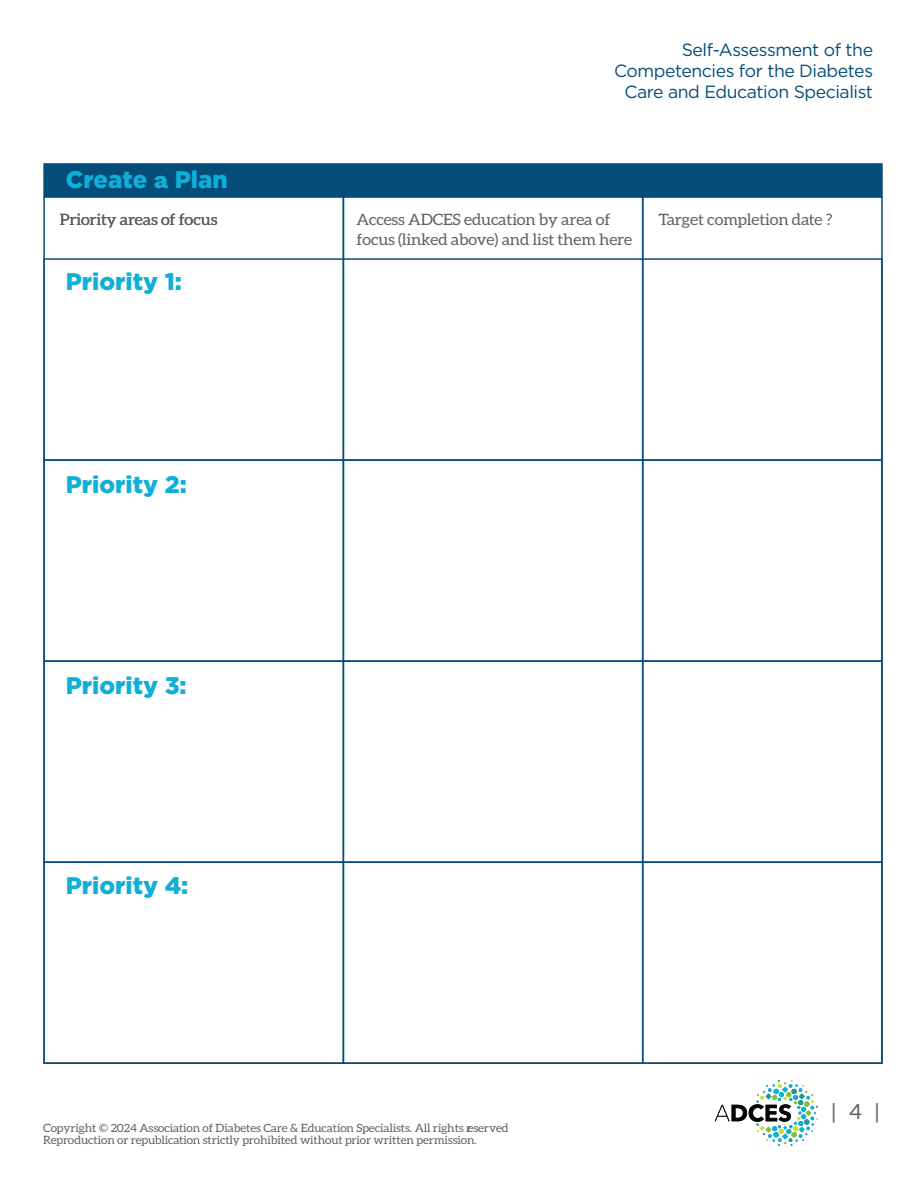
<style>
.page{position:relative;width:918px;height:1188px;background:#fff}
.page>*{position:absolute;margin:0;border:0;box-sizing:border-box;transform-origin:0 0}
.t1{font:900 24px "Gotham";color:#10afd8}
.t2{font:21px "Aleo";color:#606160;scale:1.05 1}
.t3{font:17.7px/21.1px "Gotham";letter-spacing:-.025em;color:#054d79;text-align:right}
.t4{font:15.6px/19.8px "Aleo";letter-spacing:-.01em;color:#606160;scale:1.05 1}
.t5{font:11.4px/12.6px "Aleo";letter-spacing:-.01em;color:#606160;scale:1.05 1}
.s1{font-family:"Work Sans";font-weight:800}
</style>
<div class="page">
<svg style="left:715px;top:1080px;width:103px;height:66px"></svg>
<div style="left:43px;top:163px;width:840px;height:34px;background:#054d79;border:2px solid #054d79"></div>
<div style="left:43px;top:258px;width:840px;height:203px;border:2px solid #054d79"></div>
<div style="left:43px;top:459px;width:840px;height:203px;border:2px solid #054d79"></div>
<div style="left:43px;top:660px;width:840px;height:203px;border:2px solid #054d79"></div>
<div style="left:43px;top:861px;width:840px;height:203px;border:2px solid #054d79"></div>
<h1 class="t1" style="left:66px;top:163px;width:163px">Create <span class="s1">a</span> Plan</h1>
<h3 class="t3" style="left:614px;top:38px;width:260px">Self-Assessment of the<br>Competencies for the Diabetes<br>Care and Education Specialist</h3>
<h3 class="t4" style="left:60px;top:210px;width:151px">Priority areas of focus</h3>
<h3 class="t4" style="left:357px;top:210px;width:264px">Access ADCES education by area of focus (linked above) and list them here</h3>
<h3 class="t4" style="left:659px;top:210px;width:167px">Target completion date ?</h3>
<h1 class="t1" style="left:66px;top:265px;width:118px">Priority 1:</h1>
<h1 class="t1" style="left:66px;top:468px;width:122px">Priority 2:</h1>
<h1 class="t1" style="left:66px;top:669px;width:122px">Priority 3:</h1>
<h1 class="t1" style="left:66px;top:869px;width:124px">Priority 4:</h1>
<p class="t5" style="left:43px;top:1122px;width:445px">Copyright © 2024 Association of Diabetes Care &amp; Education Specialists. All rights reserved<br>Reproduction or republication strictly prohibited without prior written permission.</p>
<h2 class="t2" style="left:832px;top:1099px;width:46px">| 4 |</h2>
</div>
